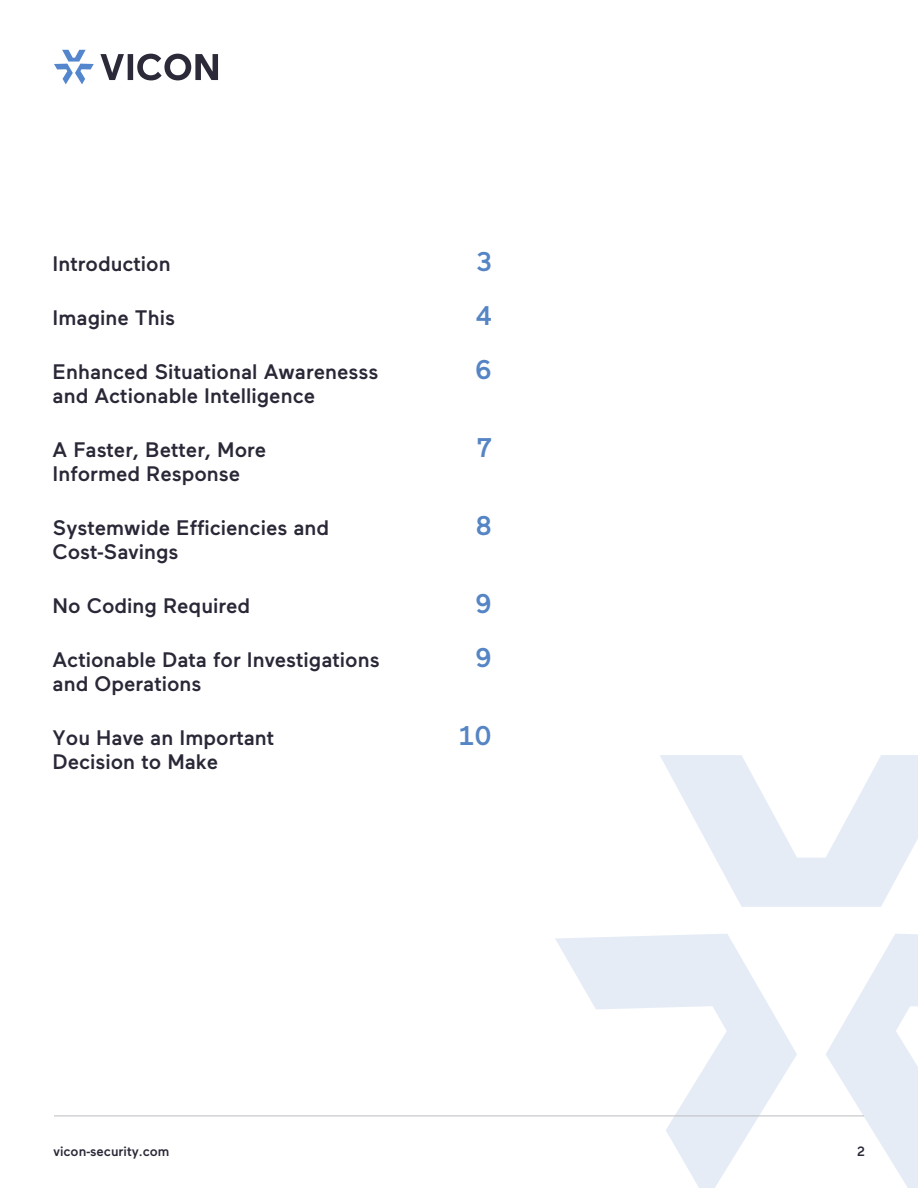
<style>
.page{position:relative;width:918px;height:1188px;background:#fff}
.page>*{position:absolute;margin:0;border:0;box-sizing:border-box;transform-origin:0 0}
.t1{font:500 27px "Maax";color:#5585c4}
.t2{font:500 21px/24px "Maax";color:#292837}
.t3{font:500 13.5px "Maax";color:#292837}
</style>
<div class="page">
<svg style="left:54px;top:50px;width:40px;height:34px"></svg>
<svg style="left:100px;top:54px;width:118px;height:26px"></svg>
<svg style="left:555px;top:755px;width:363px;height:433px"></svg>
<hr style="left:54px;top:1116px;width:810px;height:1px;background:#bcbdc0">
<p class="t2" style="left:53px;top:251px;width:120px">Introduction</p>
<p class="t2" style="left:53px;top:305px;width:124px">Imagine This</p>
<p class="t2" style="left:53px;top:359px;width:327px">Enhanced Situational Awarenesss and Actionable Intelligence</p>
<p class="t2" style="left:53px;top:437px;width:215px">A Faster, Better, More<br>Informed Response</p>
<p class="t2" style="left:53px;top:515px;width:278px">Systemwide Efficiencies and<br>Cost-Savings</p>
<p class="t2" style="left:53px;top:593px;width:199px">No Coding Required</p>
<p class="t2" style="left:53px;top:647px;width:329px">Actionable Data for Investigations and Operations</p>
<p class="t2" style="left:53px;top:725px;width:223px">You Have an Important<br>Decision to Make</p>
<p class="t1" style="left:477px;top:244px;width:17px">3</p>
<p class="t1" style="left:476px;top:298px;width:18px">4</p>
<p class="t1" style="left:475px;top:352px;width:19px">6</p>
<p class="t1" style="left:477px;top:430px;width:16px">7</p>
<p class="t1" style="left:475px;top:508px;width:18px">8</p>
<p class="t1" style="left:475px;top:586px;width:18px">9</p>
<p class="t1" style="left:475px;top:640px;width:18px">9</p>
<p class="t1" style="left:459px;top:718px;width:34px">10</p>
<p class="t3" style="left:54px;top:1142px;width:118px">vicon-security.com</p>
<p class="t3" style="left:857px;top:1142px;width:9px">2</p>
</div>
